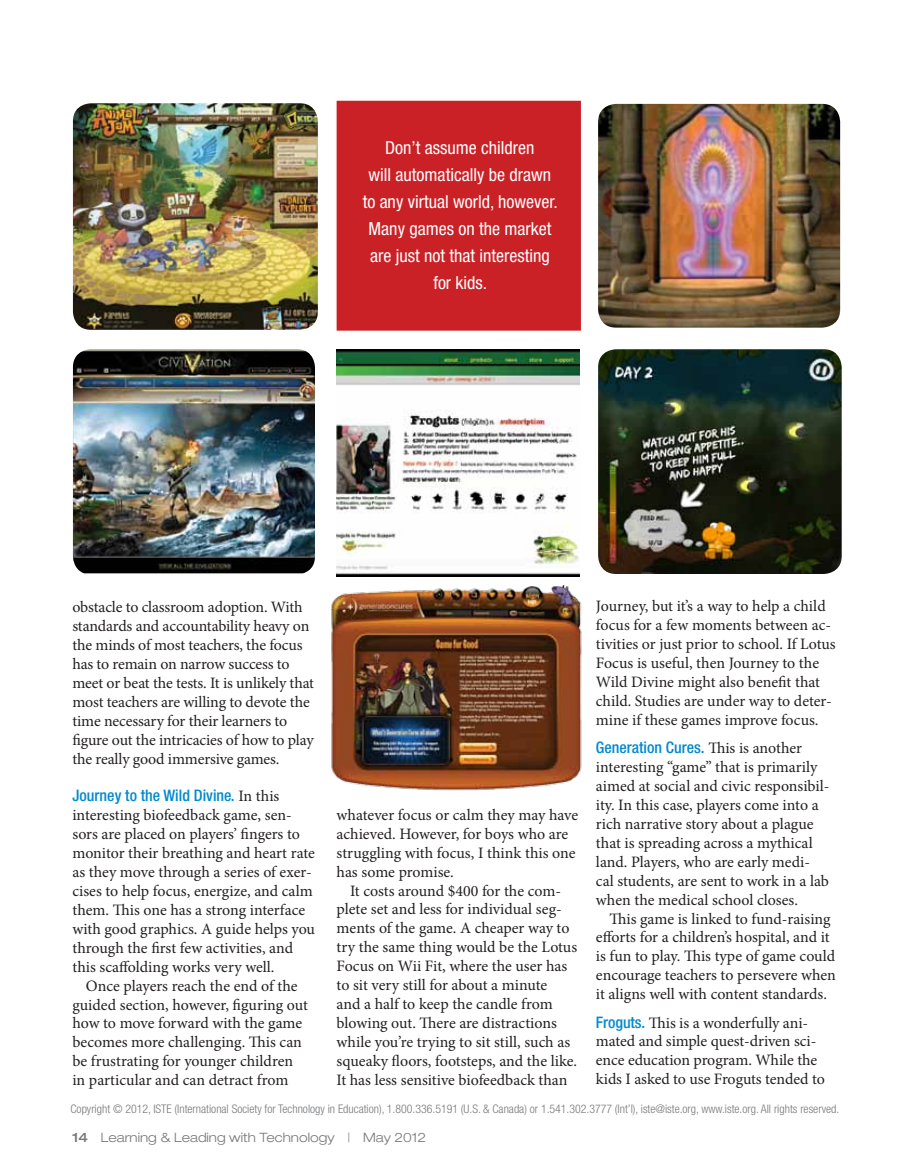
<style>
.page{position:relative;width:905px;height:1175px;background:#fff}
.page>*{position:absolute;margin:0;border:0;box-sizing:border-box;transform-origin:0 0}
.t1{font:condensed 18px/27px "Helvetica Neue LT Std";color:#fff;text-align:center}
.t2{font:15.9px/18.9px "Minion Pro";letter-spacing:-.005em;color:#231f20}
.t3{font:500 condensed 15.9px "Helvetica Neue LT Std";color:#0089cf}
.t4{font:300 expanded 12.9px "Helvetica Neue LT Std";color:#77787b}
.t5{font:300 condensed 11.85px "Helvetica Neue LT Std";color:#77787b}
.s1{font-family:"Minion Pro";font-weight:400;font-stretch:normal;color:#231f20}
.s2{font-family:"Helvetica Neue LT Std";font-weight:500;font-stretch:condensed;color:#0089cf}
.s3{font-weight:500}
</style>
<div class="page">
<div style="left:336px;top:101px;width:245px;height:230px;background:#ca2127;border:3px solid #ca2127"></div>
<img style="left:598px;top:349px;width:243px;height:225px">
<img style="left:73px;top:103px;width:245px;height:227px">
<img style="left:73px;top:349px;width:242px;height:224px">
<img style="left:331px;top:585px;width:251px;height:206px">
<img style="left:598px;top:104px;width:242px;height:224px">
<img style="left:336px;top:349px;width:243px;height:228px">
<p class="t1" style="left:362px;top:134px;width:197px">Don’t assume children<br>will automatically be drawn to any virtual world, however.<br>Many games on the market are just not that interesting for kids.</p>
<p class="t2" style="left:596px;top:597px;width:241px">Journey, but it’s a way to help a child focus for a few moments between ac&shy;tivities or just prior to school. If Lotus Focus is useful, then Journey to the Wild Divine might also benefit that child. Studies are under way to deter&shy;mine if these games improve focus.</p>
<p class="t3" style="left:596px;top:738px;width:208px">Generation Cures. <span class="s1">This is another</span></p>
<p class="t2" style="left:596px;top:757px;width:235px">interesting “game” that is primarily aimed at social and civic responsibil&shy;ity. In this case, players come into a rich narrative story about a plague that is spreading across a mythical land. Players, who are early medi&shy;cal students, are sent to work in a lab when the medical school closes.</p>
<p class="t2" style="left:596px;top:909px;width:241px;text-align:center">This game is linked to fund-raising efforts for a children’s hospital, and it is fun to play. This type of game could encourage teachers to persevere when it aligns well with content standards.</p>
<p class="t2" style="left:596px;top:1013px;width:230px"><span class="s2">Froguts.</span> This is a wonderfully ani&shy;mated and simple quest-driven sci&shy;ence education program. While the kids I asked to use Froguts tended to</p>
<p class="t5" style="left:70px;top:1102px;width:770px">Copyright © 2012, ISTE (International Society for Technology in Education), 1.800.336.5191 (U.S. &amp; Canada) or 1.541.302.3777 (Int’l), iste@iste.org, www.iste.org. All rights reserved.</p>
<p class="t2" style="left:72px;top:598px;width:243px">obstacle to classroom adoption. With standards and accountability heavy on the minds of most teachers, the focus has to remain on narrow success to meet or beat the tests. It is unlikely that most teachers are willing to devote the time necessary for their learners to figure out the intricacies of how to play the really good immersive games.</p>
<p class="t3" style="left:72px;top:786px;width:208px">Journey to the Wild Divine. <span class="s1">In this</span></p>
<p class="t2" style="left:72px;top:806px;width:244px">interesting biofeedback game, sen&shy;sors are placed on players’ fingers to monitor their breathing and heart rate as they move through a series of exer&shy;cises to help focus, energize, and calm them. This one has a strong interface with good graphics. A guide helps you through the first few activities, and this scaffolding works very well.</p>
<p class="t2" style="left:72px;top:976px;width:237px;text-indent:13px">Once players reach the end of the guided section, however, figuring out how to move forward with the game becomes more challenging. This can be frustrating for younger children in particular and can detract from</p>
<p class="t2" style="left:336px;top:805px;width:243px">whatever focus or calm they may have achieved. However, for boys who are struggling with focus, I think this one has some promise.</p>
<p class="t2" style="left:336px;top:881px;width:242px;text-indent:13px">It costs around $400 for the com&shy;plete set and less for individual seg&shy;ments of the game. A cheaper way to try the same thing would be the Lotus Focus on Wii Fit, where the user has to sit very still for about a minute<br>and a half to keep the candle from blowing out. There are distractions while you’re trying to sit still, such as squeaky floors, footsteps, and the like.<br>It has less sensitive biofeedback than</p>
<p class="t4" style="left:72px;top:1129px;width:355px"><span class="s3">14</span> Learning &amp; Leading with Technology | May 2012</p>
</div>
